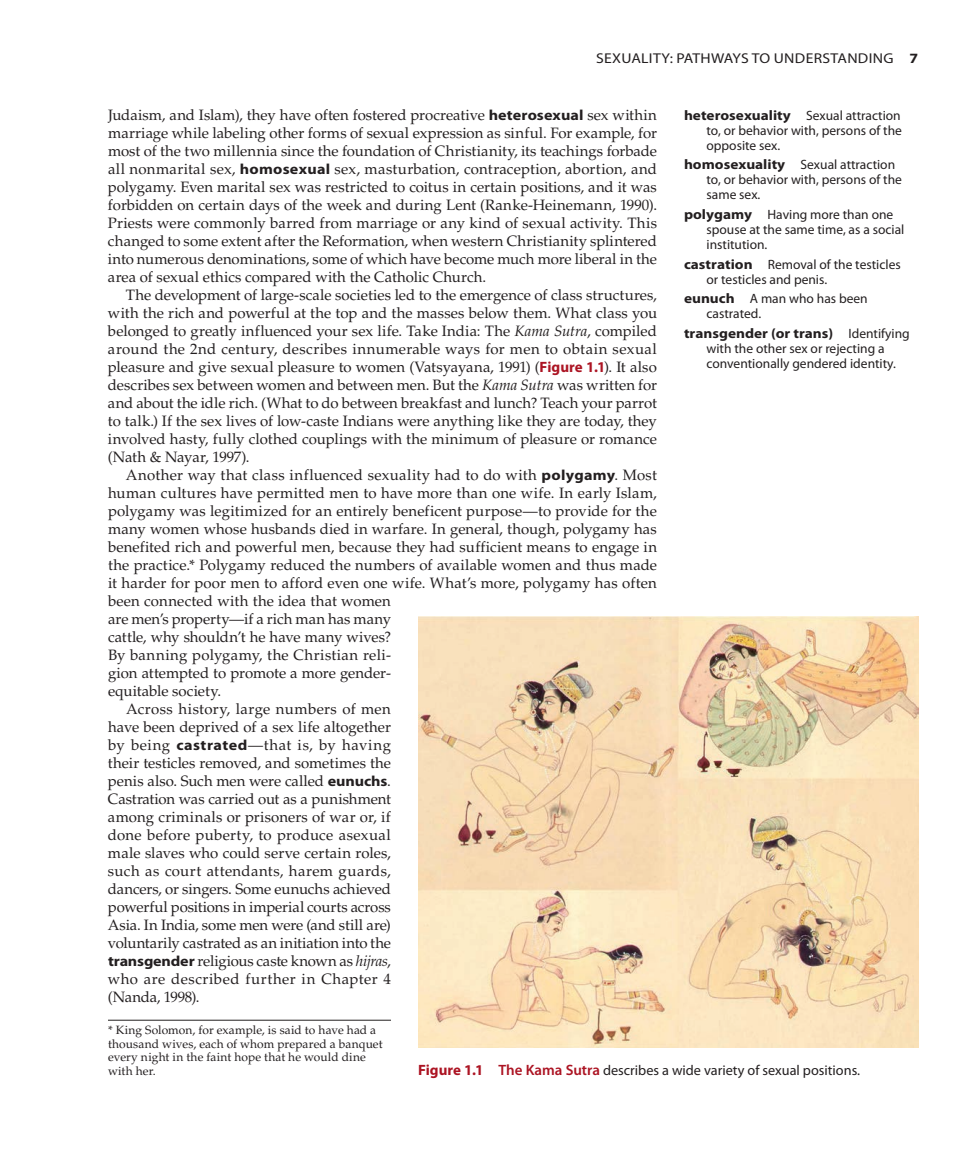
<style>
.page{position:relative;width:972px;height:1175px;background:#fff}
.page>*{position:absolute;margin:0;border:0;box-sizing:border-box;transform-origin:0 0}
.t1{font:15px/18px "Palatino LT Std";letter-spacing:.005em;color:#231f20;text-align:justify}
.t2{font:15px "Palatino LT Std";letter-spacing:-.015em;color:#231f20}
.t3{font:15px "Palatino LT Std";letter-spacing:.025em;color:#231f20}
.t4{font:15px "Palatino LT Std";letter-spacing:.035em;color:#231f20}
.t5{font:15px "Palatino LT Std";letter-spacing:-.02em;color:#231f20}
.t6{font:14.25px "Myriad Pro";color:#231f20}
.t7{font:14.25px "Myriad Pro";color:#231f20;scale:1.1 1}
.t8{font:700 14.25px "Myriad Pro";color:#231f20;scale:1.1 1}
.t9{font:700 13.8px "Myriad Pro";color:#231f20;scale:1.1 1}
.t10{font:13.5px/15px "Myriad Pro";color:#231f20}
.t11{font:12px/13.5px "Palatino LT Std";letter-spacing:.005em;color:#231f20}
.s1{font-family:"Myriad Pro";font-weight:700;font-size:14.7px}
.s2{font-style:italic}
.s3{font-family:"Myriad Pro";font-weight:700;color:#ac1423}
.s4{font-weight:700;font-size:13.8px}
.s5{font-weight:400;font-size:13.5px}
.s6{font-weight:700;font-size:15px;color:#ac1423}
.s7{font-weight:600;font-size:15px;color:#ac1423}
</style>
<div class="page">
<hr style="left:108px;top:1019px;width:283px;height:1px;background:#231f20">
<img style="left:418px;top:616px;width:500px;height:431px">
<p class="t7" style="left:596px;top:49px;width:31px">Sexualit</p>
<p class="t7" style="left:662px;top:49px;width:23px">y: Pathwa</p>
<p class="t7" style="left:732px;top:49px;width:23px">ys to</p>
<p class="t7" style="left:774px;top:49px;width:38px">Understa</p>
<p class="t7" style="left:847px;top:49px;width:39px">nding</p>
<p class="t8" style="left:909px;top:49px;width:9px">7</p>
<p class="t1" style="left:108px;top:106px;width:551px">Judaism, and Islam), they have often fostered procreative <span class="s1">heterosexual</span> sex within marriage while labeling other forms of sexual expression as sinful. For example, for most of the two millennia since the foundation of Christianity, its teachings forbade all nonmarital sex, <span class="s1">homosexual</span> sex, masturbation, contraception, abortion, and polygamy. Even marital sex was restricted to coitus in certain positions, and it was forbidden on certain days of the week and during Lent (Ranke-Heinemann, 1990).<br>Priests were commonly barred from marriage or any kind of sexual activity. This changed to some extent after the Reformation, when western Christianity splintered into numerous denominations, some of which have become much more liberal in the area of sexual ethics compared with the Catholic Church.</p>
<p class="t1" style="left:108px;top:286px;width:551px;text-indent:18px">The development of large-scale societies led to the emergence of class structures, with the rich and powerful at the top and the masses below them. What class you belonged to greatly influenced your sex life. Take India: The <span class="s2">Kama Sutra</span>, compiled around the 2nd century, describes innumerable ways for men to obtain sexual pleasure and give sexual pleasure to women (Vatsyayana, 1991) (<span class="s3">Figure 1.1</span>). It also describes sex between women and between men. But the <span class="s2">Kama Sutra</span> was written for and about the idle rich. (What to do between breakfast and lunch? Teach your parrot to talk.) If the sex lives of low-caste Indians were anything like they are today, they involved hasty, fully clothed couplings with the minimum of pleasure or romance (Nath &amp; Nayar, 1997).</p>
<p class="t1" style="left:126px;top:466px;width:533px">Another way that class influenced sexuality had to do with <span class="s1">polygamy</span>. Most</p>
<p class="t1" style="left:108px;top:484px;width:551px">human cultures have permitted men to have more than one wife. In early Islam,</p>
<p class="t1" style="left:108px;top:502px;width:550px">polygamy was legitimized for an entirely beneficent purpose—to provide for the</p>
<p class="t1" style="left:108px;top:520px;width:550px">many women whose husbands died in warfare. In general, though, polygamy has</p>
<p class="t1" style="left:108px;top:538px;width:551px">benefited rich and powerful men, because they had sufficient means to engage in</p>
<p class="t1" style="left:108px;top:556px;width:551px">the practice.* Polygamy reduced the numbers of available women and thus made</p>
<p class="t1" style="left:108px;top:574px;width:550px">it harder for poor men to afford even one wife. What’s more, polygamy has often</p>
<p class="t1" style="left:108px;top:592px;width:285px">been connected with the idea that women</p>
<p class="t1" style="left:108px;top:610px;width:285px">are men’s property—if a rich man has many</p>
<p class="t1" style="left:108px;top:628px;width:285px">cattle, why shouldn’t he have many wives?</p>
<p class="t1" style="left:108px;top:646px;width:285px">By banning polygamy, the Christian reli-</p>
<p class="t1" style="left:108px;top:664px;width:285px">gion attempted to promote a more gender-</p>
<p class="t1" style="left:108px;top:682px;width:115px">equitable society.</p>
<p class="t3" style="left:126px;top:700px;width:266px">Across history, large numbers of men</p>
<p class="t1" style="left:108px;top:718px;width:285px">have been deprived of a sex life altogether</p>
<p class="t4" style="left:108px;top:736px;width:285px">by being <span class="s1">castrated</span>—that is, by having</p>
<p class="t1" style="left:108px;top:754px;width:284px">their testicles removed, and sometimes the</p>
<p class="t1" style="left:108px;top:772px;width:285px">penis also. Such men were called <span class="s1">eunuchs</span>.</p>
<p class="t1" style="left:108px;top:790px;width:285px">Castration was carried out as a punishment</p>
<p class="t1" style="left:108px;top:808px;width:284px">among criminals or prisoners of war or, if</p>
<p class="t1" style="left:108px;top:826px;width:285px">done before puberty, to produce asexual</p>
<p class="t1" style="left:108px;top:844px;width:284px">male slaves who could serve certain roles,</p>
<p class="t3" style="left:108px;top:862px;width:285px">such as court attendants, harem guards,</p>
<p class="t2" style="left:108px;top:880px;width:284px">dancers, or singers. Some eunuchs achieved</p>
<p class="t1" style="left:108px;top:898px;width:285px">powerful positions in imperial courts across</p>
<p class="t1" style="left:108px;top:916px;width:284px">Asia. In India, some men were (and still are)</p>
<p class="t1" style="left:108px;top:934px;width:284px">voluntarily castrated as an initiation into the</p>
<p class="t2" style="left:108px;top:952px;width:285px"><span class="s1">transgender</span> religious caste known as <span class="s2">hijras</span>,</p>
<p class="t4" style="left:108px;top:970px;width:284px">who are described further in Chapter 4</p>
<p class="t5" style="left:108px;top:988px;width:93px">(Nanda, 1998).</p>
<p class="t11" style="left:108px;top:1023px;width:276px">* King Solomon, for example, is said to have had a thousand wives, each of whom prepared a banquet every night in the faint hope that he would dine with her.</p>
<p class="t10" style="left:707px;top:108px;width:197px;text-align:justify;text-indent:-23px"><span class="s4">heterosexuality</span> Sexual attraction to, or behavior with, persons of the opposite sex.</p>
<p class="t10" style="left:707px;top:157px;width:197px;text-indent:-23px"><span class="s4">homosexuality</span> Sexual attraction to, or behavior with, persons of the same sex.</p>
<p class="t10" style="left:707px;top:207px;width:199px;text-indent:-23px"><span class="s4">polygamy</span> Having more than one spouse at the same time, as a social institution.</p>
<p class="t10" style="left:707px;top:256px;width:196px;text-indent:-23px"><span class="s4">castration</span> Removal of the testicles or testicles and penis.</p>
<p class="t10" style="left:707px;top:291px;width:163px;text-indent:-22px"><span class="s4">eunuch</span> A man who has been castrated.</p>
<p class="t9" style="left:684px;top:324px;width:207px">transgender (or trans) <span class="s5">Identifying</span></p>
<p class="t10" style="left:707px;top:340px;width:191px">with the other sex or rejecting a conventionally gendered identity.</p>
<p class="t6" style="left:418px;top:1061px;width:444px"><span class="s6">Figure 1.1</span> <span class="s7">The Kama Sutra</span> describes a wide variety of sexual positions.</p>
</div>
